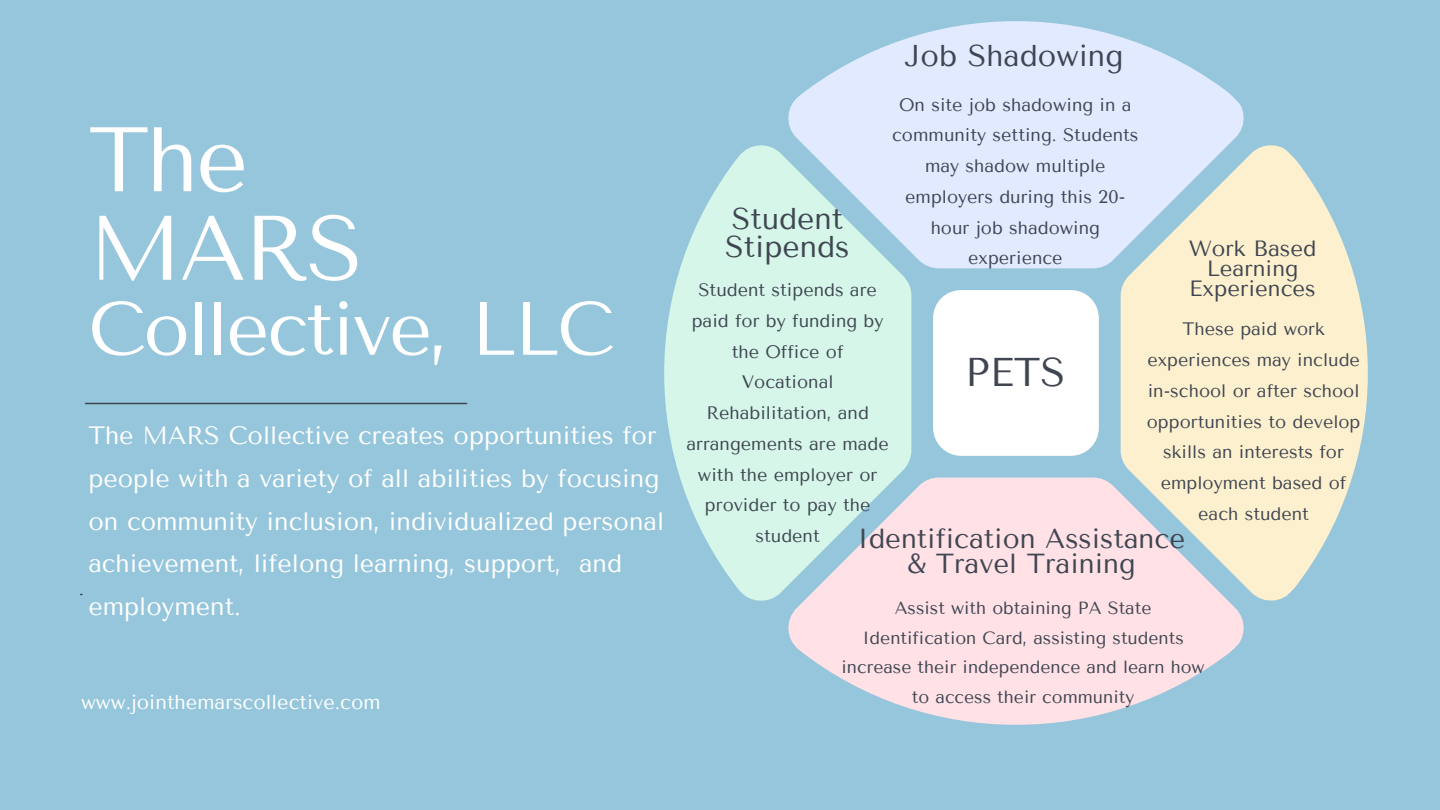
<style>
.page{position:relative;width:1440px;height:810px;background:#96c6dc}
.page>*{position:absolute;margin:0;border:0;box-sizing:border-box;transform-origin:0 0}
.t1{font:91.4px "Tenor Sans";letter-spacing:-.03em;color:#fff}
.t2{font:75.4px "Tenor Sans";letter-spacing:-.03em;color:#fff}
.t3{font:40px "Tenor Sans";color:#3f4652}
.t4{font:30px/27.8px "Tenor Sans";color:#3f4652}
.t5{font:27.5px/24.7px "Tenor Sans";color:#3f4652;text-align:center}
.t6{font:25px/42.8px "Tenor Sans";color:#fff}
.t7{font:22px/20.2px "Tenor Sans";color:#3f4652;text-align:center}
.t8{font:20px "Tenor Sans";color:#fff}
.t9{font:18px/30.8px "Tenor Sans";color:#3f4652;text-align:center}
.t10{font:17.6px/29.7px "Tenor Sans";color:#3f4652;text-align:center}
</style>
<div class="page">
<svg style="left:1120px;top:145px;width:248px;height:456px;fill:#fdf0ce"></svg>
<svg style="left:788px;top:21px;width:468px;height:336px;fill:#e1eaff"></svg>
<svg style="left:664px;top:133px;width:336px;height:468px;fill:#d5f6e8"></svg>
<svg style="left:776px;top:389px;width:480px;height:336px;fill:#ffe1e6"></svg>
<div style="left:933px;top:290px;width:166px;height:166px;background:#fff;border-radius:28px"></div>
<hr style="left:86px;top:403px;width:381px;height:1px;background:#3f4652">
<p class="t1" style="left:88px;top:107px;width:161px">The</p>
<p class="t1" style="left:88px;top:196px;width:277px">MARS</p>
<p class="t2" style="left:88px;top:285px;width:527px">Collective, LLC</p>
<p class="t6" style="left:88px;top:414px;width:577px">The MARS Collective creates opportunities for people with a variety of all abilities by focusing on community inclusion, individualized personal achievement, lifelong learning, support, and employment.</p>
<p class="t8" style="left:81px;top:690px;width:301px">www.jointhemarscollective.com</p>
<p class="t4" style="left:905px;top:42px;width:220px">Job Shadowing</p>
<p class="t9" style="left:892px;top:89px;width:248px">On site job shadowing in a community setting. Students may shadow multiple employers during this 20- hour job shadowing experience</p>
<p class="t4" style="left:725px;top:205px;width:126px">Student<br>Stipends</p>
<p class="t9" style="left:686px;top:275px;width:204px">Student stipends are paid for by funding by the Office of<br>Vocational<br>Rehabilitation, and arrangements are made with the employer or provider to pay the student</p>
<p class="t7" style="left:1189px;top:238px;width:129px">Work Based<br>Learning<br>Experiences</p>
<p class="t9" style="left:1147px;top:314px;width:215px">These paid work experiences may include in-school or after school opportunities to develop skills an interests for employment based of each student</p>
<p class="t3" style="left:965px;top:349px;width:102px">PETS</p>
<p class="t5" style="left:857px;top:527px;width:329px">Identification Assistance &amp; Travel Training</p>
<p class="t10" style="left:841px;top:593px;width:365px">Assist with obtaining PA State Identification Card, assisting students increase their independence and learn how to access their community</p>
</div>
